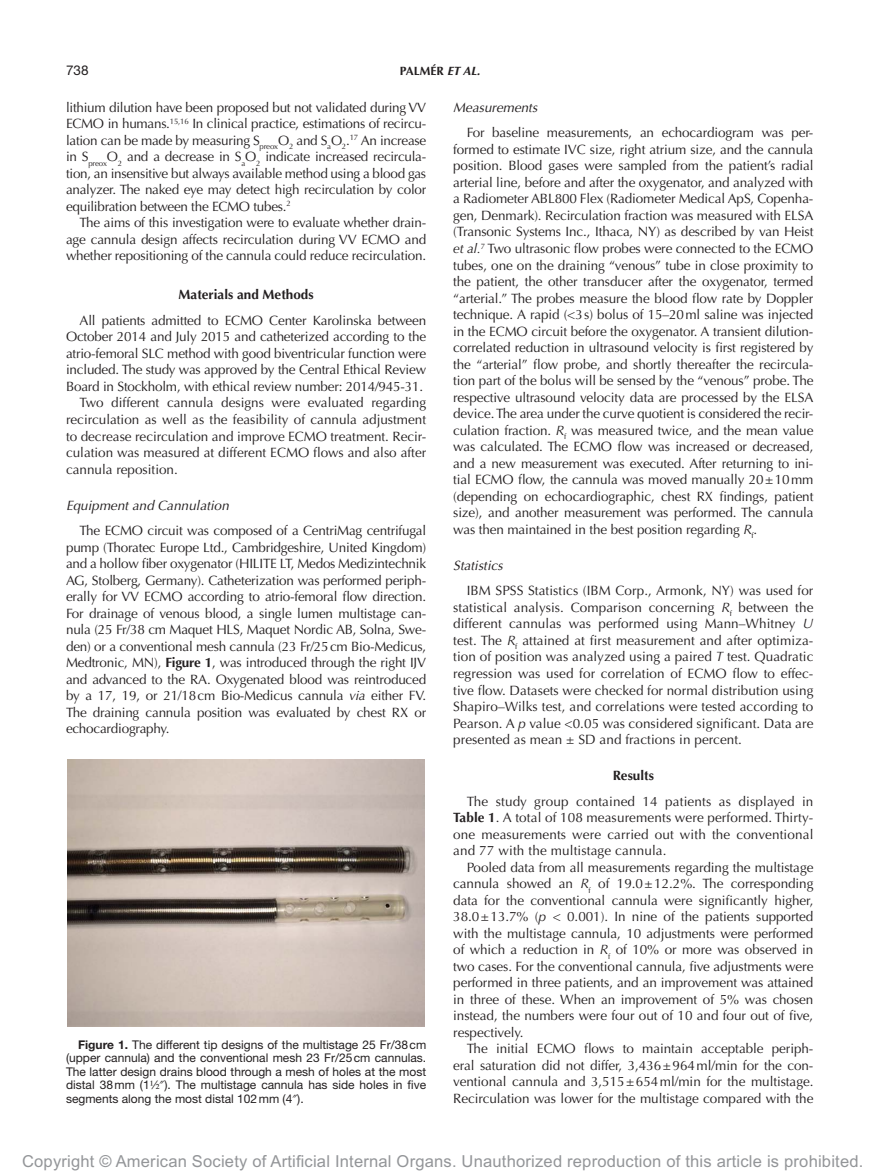
<style>
.page{position:relative;width:878px;height:1175px;background:#fff}
.page>*{position:absolute;margin:0;border:0;box-sizing:border-box;transform-origin:0 0}
.t1{font:16.5px "Arial MT Std";letter-spacing:.015em;color:#939598}
.t2{font:13.5px/16.5px "Optima";letter-spacing:-.01em;color:#231f20;text-align:justify}
.t3{font:italic 13.5px "Optima";color:#231f20}
.t4{font:700 13.5px "Optima";color:#231f20}
.t5{font:13.5px "Helvetica Neue";color:#231f20}
.t6{font:12px/13.5px "Helvetica Neue";color:#231f20;text-align:justify}
.t7{font:700 12px "Optima";color:#231f20}
.s1{font-style:italic}
.s2{font-weight:700}
.s3{font-family:"Gandhari Unicode"}
</style>
<div class="page">
<img style="left:68px;top:759px;width:356px;height:267px">
<p class="t5" style="left:66px;top:62px;width:24px">738</p>
<p class="t7" style="left:400px;top:64px;width:82px">PALMÉR <span class="s1">et al.</span></p>
<p class="t2" style="left:66px;top:99px;width:362px">lithium dilution have been proposed but not validated during VV ECMO in humans.<sup>15,16</sup> In clinical practice, estimations of recircu&shy;lation can be made by measuring S<sub>preox</sub>O<sub>2</sub> and S<sub>a</sub>O<sub>2</sub>.<sup>17</sup> An increase in S<sub>preox</sub>O<sub>2</sub> and a decrease in S<sub>a</sub>O<sub>2</sub> indicate increased recircula&shy;tion, an insensitive but always available method using a blood gas analyzer. The naked eye may detect high recirculation by color equilibration between the ECMO tubes.<sup>2</sup></p>
<p class="t2" style="left:66px;top:215px;width:362px;text-indent:14px">The aims of this investigation were to evaluate whether drain&shy;age cannula design affects recirculation during VV ECMO and whether repositioning of the cannula could reduce recirculation.</p>
<p class="t4" style="left:178px;top:287px;width:137px">Materials and Methods</p>
<p class="t2" style="left:80px;top:312px;width:348px">All patients admitted to ECMO Center Karolinska between</p>
<p class="t2" style="left:66px;top:329px;width:362px">October 2014 and July 2015 and catheterized according to the</p>
<p class="t2" style="left:66px;top:345px;width:361px">atrio-femoral SLC method with good biventricular function were</p>
<p class="t2" style="left:66px;top:362px;width:362px">included. The study was approved by the Central Ethical Review</p>
<p class="t2" style="left:66px;top:378px;width:358px">Board in Stockholm, with ethical review number: 2014/945-31.</p>
<p class="t2" style="left:80px;top:395px;width:348px">Two different cannula designs were evaluated regarding</p>
<p class="t2" style="left:66px;top:411px;width:361px">recirculation as well as the feasibility of cannula adjustment</p>
<p class="t2" style="left:66px;top:428px;width:362px">to decrease recirculation and improve ECMO treatment. Recir-</p>
<p class="t2" style="left:66px;top:444px;width:362px">culation was measured at different ECMO flows and also after</p>
<p class="t2" style="left:66px;top:461px;width:113px">cannula reposition.</p>
<p class="t3" style="left:66px;top:497px;width:164px">Equipment and Cannulation</p>
<p class="t2" style="left:66px;top:522px;width:362px;text-indent:14px">The ECMO circuit was composed of a CentriMag centrifugal pump (Thoratec Europe Ltd., Cambridgeshire, United Kingdom) and a hollow fiber oxygenator (HILITE LT, Medos Medizintechnik AG, Stolberg, Germany). Catheterization was performed periph&shy;erally for VV ECMO according to atrio-femoral flow direction.<br>For drainage of venous blood, a single lumen multistage can&shy;nula (25 Fr/38 cm Maquet HLS, Maquet Nordic AB, Solna, Swe&shy;den) or a conventional mesh cannula (23 Fr/25cm Bio-Medicus, Medtronic, MN ), <span class="s2">Figure 1</span>, was introduced through the right IJV and advanced to the RA. Oxygenated blood was reintroduced by a 17, 19, or 21/18cm Bio-Medicus cannula <span class="s1">via</span> either FV.<br>The draining cannula position was evaluated by chest RX or echocardiography.</p>
<p class="t3" style="left:453px;top:99px;width:86px">Measurements</p>
<p class="t2" style="left:453px;top:125px;width:362px;text-indent:14px">For baseline measurements, an echocardiogram was per&shy;formed to estimate IVC size, right atrium size, and the cannula position. Blood gases were sampled from the patient’s radial arterial line, before and after the oxygenator, and analyzed with a Radiometer ABL800 Flex (Radiometer Medical ApS, Copenha&shy;gen, Denmark). Recirculation fraction was measured with ELSA (Transonic Systems Inc., Ithaca, NY) as described by van Heist <span class="s1">et al.</span><sup>7</sup> Two ultrasonic flow probes were connected to the ECMO tubes, one on the draining “venous” tube in close proximity to the patient, the other transducer after the oxygenator, termed “arterial.” The probes measure the blood flow rate by Doppler technique. A rapid (&lt;3s) bolus of 15–20ml saline was injected in the ECMO circuit before the oxygenator. A transient dilution&shy;correlated reduction in ultrasound velocity is first registered by the “arterial” flow probe, and shortly thereafter the recircula&shy;tion part of the bolus will be sensed by the “venous” probe. The respective ultrasound velocity data are processed by the ELSA device. The area under the curve quotient is considered the recir&shy;culation fraction. <span class="s1">R</span><sub>f</sub> was measured twice, and the mean value was calculated. The ECMO flow was increased or decreased, and a new measurement was executed. After returning to ini&shy;tial ECMO flow, the cannula was moved manually 20±10mm (depending on echocardiographic, chest RX findings, patient size), and another measurement was performed. The cannula was then maintained in the best position regarding <span class="s1">R</span><sub>f</sub>.</p>
<p class="t3" style="left:453px;top:557px;width:51px">Statistics</p>
<p class="t2" style="left:453px;top:583px;width:362px;text-indent:14px">IBM SPSS Statistics (IBM Corp., Armonk, NY) was used for statistical analysis. Comparison concerning <span class="s1">R</span><sub>f</sub> between the different cannulas was performed using Mann–Whitney <span class="s1">U </span>test. The <span class="s1">R</span><sub>f</sub> attained at first measurement and after optimiza&shy;tion of position was analyzed using a paired <span class="s1">T</span> test. Quadratic regression was used for correlation of ECMO flow to effec&shy;tive flow. Datasets were checked for normal distribution using Shapiro–Wilks test, and correlations were tested according to Pearson. A <span class="s1">p</span> value &lt;0.05 was considered significant. Data are presented as mean ± SD and fractions in percent.</p>
<p class="t4" style="left:612px;top:767px;width:43px">Results</p>
<p class="t2" style="left:453px;top:793px;width:362px;text-indent:14px">The study group contained 14 patients as displayed in <span class="s2">Table 1</span>. A total of 108 measurements were performed. Thirty&shy;one measurements were carried out with the conventional and 77 with the multistage cannula.</p>
<p class="t2" style="left:453px;top:859px;width:362px;text-indent:14px">Pooled data from all measurements regarding the multistage cannula showed an <span class="s1">R</span><sub>f</sub> of 19.0±12.2%. The corresponding data for the conventional cannula were significantly higher, 38.0±13.7% (<span class="s1">p</span> &lt; 0.001). In nine of the patients supported with the multistage cannula, 10 adjustments were performed of which a reduction in <span class="s1">R</span><sub>f</sub> of 10% or more was observed in two cases. For the conventional cannula, five adjustments were performed in three patients, and an improvement was attained in three of these. When an improvement of 5% was chosen instead, the numbers were four out of 10 and four out of five, respectively.</p>
<p class="t2" style="left:453px;top:1040px;width:362px;text-indent:14px">The initial ECMO flows to maintain acceptable periph&shy;eral saturation did not differ, 3,436±964ml/min for the con&shy;ventional cannula and 3,515±654ml/min for the multistage.<br>Recirculation was lower for the multistage compared with the</p>
<p class="t6" style="left:66px;top:1037px;width:362px;text-indent:12px"><span class="s2">Figure 1.</span> The different tip designs of the multistage 25 Fr/38cm (upper cannula) and the conventional mesh 23 Fr/25cm cannulas.<br>The latter design drains blood through a mesh of holes at the most distal 38mm (1<span class="s3">½″</span>). The multistage cannula has side holes in five segments along the most distal 102mm (4<span class="s3">″</span>).</p>
<p class="t1" style="left:22px;top:1152px;width:842px">Copyright © American Society of Artificial Internal Organs. Unauthorized reproduction of this article is prohibited.</p>
</div>
